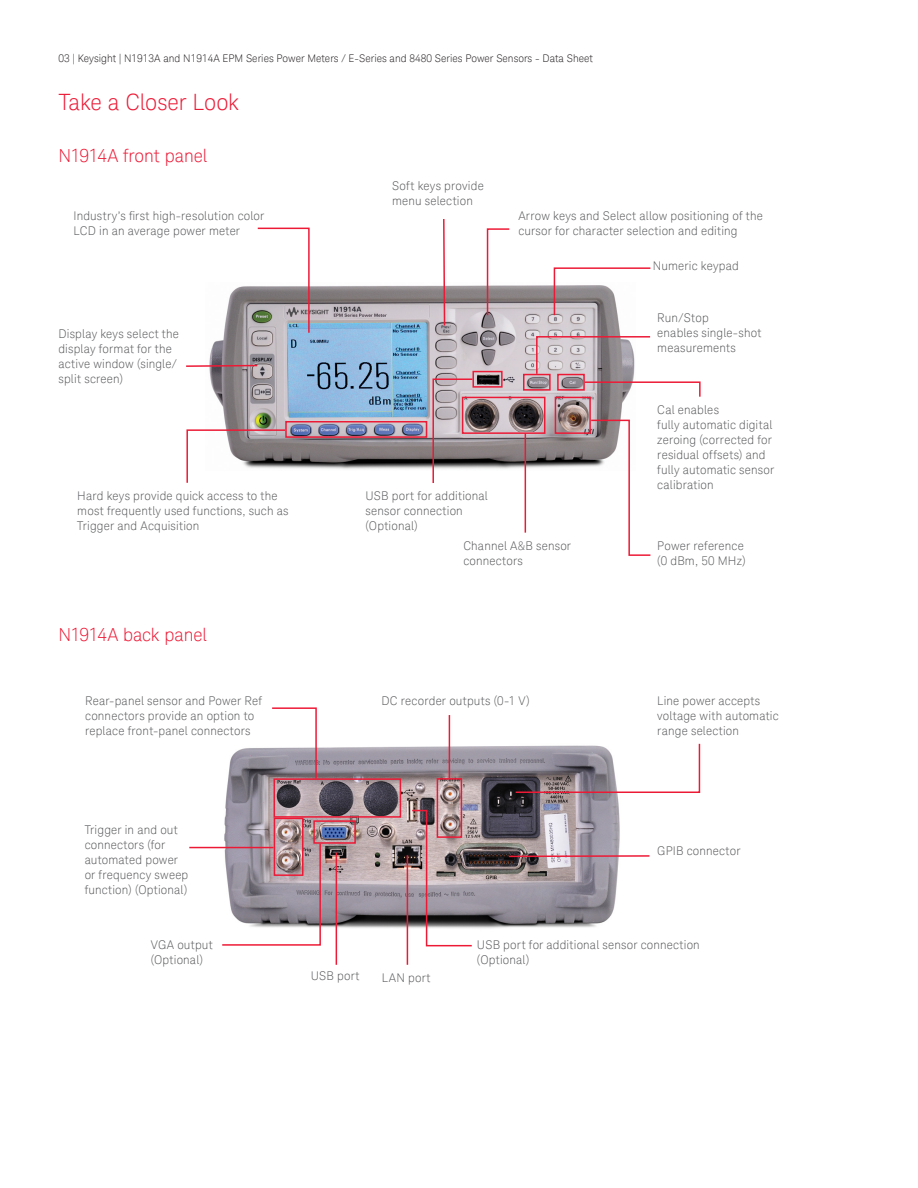
<style>
.page{position:relative;width:918px;height:1188px;background:#fff}
.page>*{position:absolute;margin:0;border:0;box-sizing:border-box;transform-origin:0 0}
.K_Heading_1{font:300 22.5px "Keysight Sans";letter-spacing:-.01em;color:#ed1a36}
.K_Heading_2{font:300 18px "Keysight Sans";letter-spacing:-.005em;color:#ed1a36}
.K_Diagrams_and_Figur{font:300 12px/15px "Keysight Sans";letter-spacing:.015em;color:#57585a}
.t1{font:300 10.5px "Keysight Sans";color:#231f20}
</style>
<div class="page">
<img style="left:209px;top:285px;width:425px;height:185px">
<svg style="left:486px;top:228px;width:25px;height:89px"></svg>
<svg style="left:442px;top:219px;width:4px;height:108px"></svg>
<svg style="left:256px;top:227px;width:54px;height:107px"></svg>
<svg style="left:553px;top:267px;width:98px;height:50px"></svg>
<svg style="left:590px;top:419px;width:61px;height:137px"></svg>
<div style="left:285px;top:421px;width:142px;height:17px;border:2px solid #ed1a36"></div>
<svg style="left:186px;top:429px;width:101px;height:54px"></svg>
<svg style="left:186px;top:364px;width:73px;height:4px"></svg>
<div style="left:472px;top:371px;width:31px;height:17px;border:2px solid #ed1a36"></div>
<svg style="left:432px;top:378px;width:42px;height:105px;background:#b4a2a7"></svg>
<div style="left:462px;top:397px;width:83px;height:37px;border:2px solid #ed1a36"></div>
<div style="left:555px;top:397px;width:36px;height:37px;border:2px solid #ed1a36"></div>
<div style="left:523px;top:374px;width:28px;height:17px;border:2px solid #ed1a36"></div>
<div style="left:557px;top:374px;width:28px;height:17px;border:2px solid #ed1a36"></div>
<svg style="left:535px;top:335px;width:116px;height:40px;background:#c6b5ba"></svg>
<svg style="left:583px;top:381px;width:118px;height:17px"></svg>
<hr style="left:525px;top:433px;width:1px;height:100px;background:#ed1a36">
<img style="left:224px;top:744px;width:396px;height:187px">
<hr style="left:336px;top:853px;width:1px;height:112px;background:#ed1a36">
<hr style="left:407px;top:855px;width:1px;height:110px;background:#ed1a36">
<svg style="left:507px;top:854px;width:143px;height:4px"></svg>
<div style="left:274px;top:818px;width:29px;height:58px;border:2px solid #ed1a36"></div>
<hr style="left:189px;top:847px;width:85px;height:1px;background:#ed1a36">
<svg style="left:271px;top:707px;width:47px;height:73px"></svg>
<svg style="left:514px;top:743px;width:187px;height:51px"></svg>
<hr style="left:449px;top:715px;width:1px;height:63px;background:#ed1a36">
<div style="left:274px;top:778px;width:127px;height:40px;border:2px solid #ed1a36"></div>
<div style="left:437px;top:778px;width:25px;height:60px;border:2px solid #ed1a36"></div>
<div style="left:313px;top:820px;width:43px;height:24px;border:2px solid #ed1a36"></div>
<svg style="left:221px;top:842px;width:101px;height:104px"></svg>
<svg style="left:411px;top:809px;width:62px;height:138px;background:#a8979b"></svg>
<p class="t1" style="left:59px;top:52px;width:536px">03 | Keysight | N1913A and N1914A EPM Series Power Meters / E-Series and 8480 Series Power Sensors - Data Sheet</p>
<p class="K_Heading_1" style="left:59px;top:89px;width:182px">Take a Closer Look</p>
<p class="K_Heading_2" style="left:59px;top:145px;width:150px">N1914A front panel</p>
<p class="K_Diagrams_and_Figur" style="left:74px;top:208px;width:192px">Industry’s first high-resolution color<br>LCD in an average power meter</p>
<p class="K_Diagrams_and_Figur" style="left:59px;top:326px;width:122px">Display keys select the display format for the active window (single/ split screen)</p>
<p class="K_Diagrams_and_Figur" style="left:77px;top:489px;width:213px">Hard keys provide quick access to the most frequently used functions, such as<br>Trigger and Acquisition</p>
<p class="K_Heading_2" style="left:59px;top:624px;width:150px">N1914A back panel</p>
<p class="K_Diagrams_and_Figur" style="left:85px;top:693px;width:178px">Rear-panel sensor and Power Ref connectors provide an option to replace front-panel connectors</p>
<p class="K_Diagrams_and_Figur" style="left:392px;top:178px;width:93px">Soft keys provide menu selection</p>
<p class="K_Diagrams_and_Figur" style="left:366px;top:489px;width:124px">USB port for additional sensor connection (Optional)</p>
<p class="K_Diagrams_and_Figur" style="left:518px;top:208px;width:246px">Arrow keys and Select allow positioning of the cursor for character selection and editing</p>
<p class="K_Diagrams_and_Figur" style="left:653px;top:259px;width:87px">Numeric keypad</p>
<p class="K_Diagrams_and_Figur" style="left:657px;top:310px;width:106px">Run/Stop<br>enables single-shot measurements</p>
<p class="K_Diagrams_and_Figur" style="left:657px;top:402px;width:118px">Cal enables<br>fully automatic digital zeroing (corrected for residual offsets) and fully automatic sensor calibration</p>
<p class="K_Diagrams_and_Figur" style="left:463px;top:538px;width:109px">Channel A&amp;B sensor connectors</p>
<p class="K_Diagrams_and_Figur" style="left:381px;top:693px;width:150px">DC recorder outputs (0-1 V)</p>
<p class="K_Diagrams_and_Figur" style="left:657px;top:538px;width:90px">Power reference (0 dBm, 50 MHz)</p>
<p class="K_Diagrams_and_Figur" style="left:657px;top:693px;width:123px">Line power accepts voltage with automatic range selection</p>
<p class="K_Diagrams_and_Figur" style="left:85px;top:822px;width:105px">Trigger in and out connectors (for automated power or frequency sweep function) (Optional)</p>
<p class="K_Diagrams_and_Figur" style="left:151px;top:937px;width:64px">VGA output (Optional)</p>
<p class="K_Diagrams_and_Figur" style="left:311px;top:969px;width:50px">USB port</p>
<p class="K_Diagrams_and_Figur" style="left:382px;top:970px;width:50px">LAN port</p>
<p class="K_Diagrams_and_Figur" style="left:657px;top:844px;width:85px">GPIB connector</p>
<p class="K_Diagrams_and_Figur" style="left:477px;top:937px;width:224px">USB port for additional sensor connection (Optional)</p>
</div>
